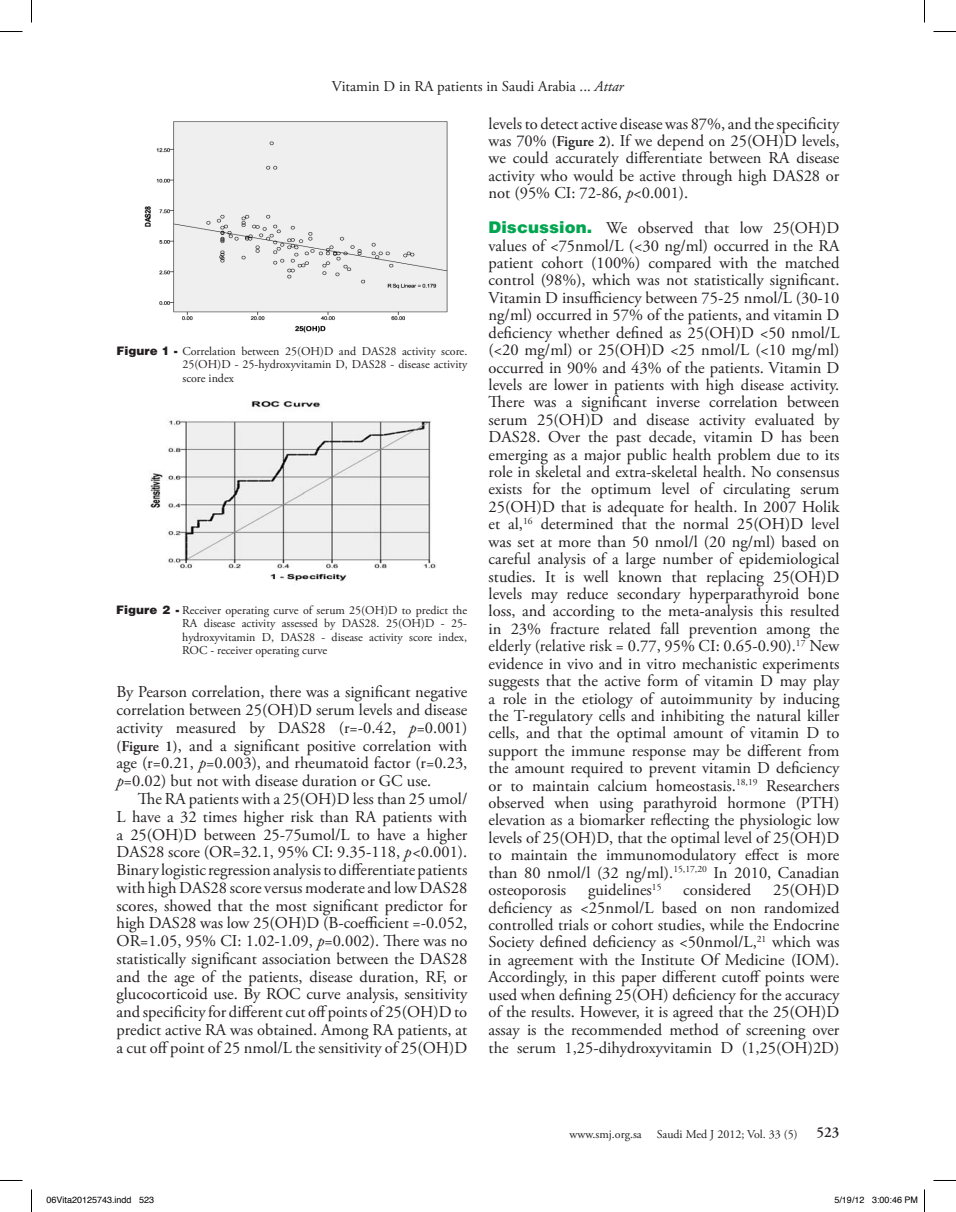
<style>
.page{position:relative;width:956px;height:1212px;background:#fff}
.page>*{position:absolute;margin:0;border:0;box-sizing:border-box;transform-origin:0 0}
.t1{font:16.5px/17.4px "Adobe Garamond Pro";color:#231f20;text-align:justify}
.t2{font:15px "Adobe Garamond Pro";color:#231f20}
.t3{font:600 15px "Adobe Garamond Pro";color:#231f20}
.t4{font:12px/13.5px "Adobe Garamond Pro";color:#231f20;text-align:justify}
.t5{font:9px "Helvetica";color:#000}
.s1{font-style:italic}
.s2{font-family:"Helvetica";font-weight:900}
.s3{font-weight:600;font-size:15px}
.s4{font-family:"Helvetica";font-weight:900;color:#00a54f}
</style>
<div class="page">
<img style="left:144px;top:121px;width:304px;height:212px">
<img style="left:149px;top:401px;width:288px;height:180px">
<svg style="left:0;top:31px;width:22px;height:1px"></svg>
<svg style="left:933px;top:31px;width:23px;height:1px"></svg>
<svg style="left:31px;top:0;width:1px;height:22px"></svg>
<svg style="left:31px;top:1189px;width:1px;height:22px"></svg>
<svg style="left:924px;top:0;width:1px;height:22px"></svg>
<svg style="left:924px;top:1189px;width:1px;height:22px"></svg>
<p class="t2" style="left:332px;top:77px;width:293px">Vitamin D in RA patients in Saudi Arabia ... <span class="s1">Attar</span></p>
<p class="t4" style="left:182px;top:344px;width:286px;text-indent:-66px"><span class="s2">Figure 1 -</span> Correlation between 25(OH)D and DAS28 activity score.<br>25(OH)D - 25-hydroxyvitamin D, DAS28 - disease activity score index</p>
<p class="t4" style="left:182px;top:603px;width:286px;text-indent:-66px"><span class="s2">Figure 2 -</span> Receiver operating curve of serum 25(OH)D to predict the RA disease activity assessed by DAS28. 25(OH)D - 25- hydroxyvitamin D, DAS28 - disease activity score index, ROC - receiver operating curve</p>
<p class="t1" style="left:117px;top:683px;width:352px">By Pearson correlation, there was a significant negative correlation between 25(OH)D serum levels and disease activity measured by DAS28 (r=-0.42, <span class="s1">p</span>=0.001) <span class="s3">(Figure 1)</span>, and a significant positive correlation with age (r=0.21, <span class="s1">p</span>=0.003), and rheumatoid factor (r=0.23, <span class="s1">p</span>=0.02) but not with disease duration or GC use.</p>
<p class="t1" style="left:117px;top:790px;width:352px;text-indent:21px">The RA patients with a 25(OH)D less than 25 umol/ L have a 32 times higher risk than RA patients with a 25(OH)D between 25-75umol/L to have a higher DAS28 score (OR=32.1, 95% CI: 9.35-118, <span class="s1">p&lt;</span>0.001).<br>Binary logistic regression analysis to differentiate patients with high DAS28 score versus moderate and low DAS28 scores, showed that the most significant predictor for high DAS28 was low 25(OH)D (B-coefficient =-0.052, OR=1.05, 95% CI: 1.02-1.09, <span class="s1">p</span>=0.002). There was no statistically significant association between the DAS28 and the age of the patients, disease duration, RF, or glucocorticoid use. By ROC curve analysis, sensitivity and specificity for different cut off points of 25(OH)D to predict active RA was obtained. Among RA patients, at a cut off point of 25 nmol/L the sensitivity of 25(OH)D</p>
<p class="t1" style="left:489px;top:115px;width:352px">levels to detect active disease was 87%, and the specificity was 70% <span class="s3">(Figure 2)</span>. If we depend on 25(OH)D levels, we could accurately differentiate between RA disease activity who would be active through high DAS28 or not (95% CI: 72-86, <span class="s1">p</span>&lt;0.001).</p>
<p class="t1" style="left:489px;top:220px;width:352px"><span class="s4">Discussion.</span> We observed that low 25(OH)D values of &lt;75nmol/L (&lt;30 ng/ml) occurred in the RA patient cohort (100%) compared with the matched control (98%), which was not statistically significant.<br>Vitamin D insufficiency between 75-25 nmol/L (30-10 ng/ml) occurred in 57% of the patients, and vitamin D deficiency whether defined as 25(OH)D &lt;50 nmol/L (&lt;20 mg/ml) or 25(OH)D &lt;25 nmol/L (&lt;10 mg/ml) occurred in 90% and 43% of the patients. Vitamin D levels are lower in patients with high disease activity.<br>There was a significant inverse correlation between serum 25(OH)D and disease activity evaluated by DAS28. Over the past decade, vitamin D has been emerging as a major public health problem due to its role in skeletal and extra-skeletal health. No consensus exists for the optimum level of circulating serum 25(OH)D that is adequate for health. In 2007 Holik et al,<sup>16</sup> determined that the normal 25(OH)D level was set at more than 50 nmol/l (20 ng/ml) based on careful analysis of a large number of epidemiological studies. It is well known that replacing 25(OH)D levels may reduce secondary hyperparathyroid bone loss, and according to the meta-analysis this resulted in 23% fracture related fall prevention among the elderly (relative risk = 0.77, 95% CI: 0.65-0.90).<sup>17</sup> New evidence in vivo and in vitro mechanistic experiments suggests that the active form of vitamin D may play a role in the etiology of autoimmunity by inducing the T-regulatory cells and inhibiting the natural killer cells, and that the optimal amount of vitamin D to support the immune response may be different from the amount required to prevent vitamin D deficiency or to maintain calcium homeostasis.<sup>18,19</sup> Researchers observed when using parathyroid hormone (PTH) elevation as a biomarker reflecting the physiologic low levels of 25(OH)D, that the optimal level of 25(OH)D to maintain the immunomodulatory effect is more than 80 nmol/l (32 ng/ml).<sup>15,17,20</sup> In 2010, Canadian osteoporosis</p>
<p class="t1" style="left:588px;top:881px;width:75px">guidelines<sup>15</sup></p>
<p class="t1" style="left:683px;top:881px;width:70px">considered</p>
<p class="t1" style="left:489px;top:881px;width:352px;text-indent:284px">25(OH)D deficiency as &lt;25nmol/L based on non randomized controlled trials or cohort studies, while the Endocrine Society defined deficiency as &lt;50nmol/L,<sup>21</sup> which was in agreement with the Institute Of Medicine (IOM).<br>Accordingly, in this paper different cutoff points were used when defining 25(OH) deficiency for the accuracy of the results. However, it is agreed that the 25(OH)D assay is the recommended method of screening over the serum 1,25-dihydroxyvitamin D (1,25(OH)2D)</p>
<p class="t4" style="left:570px;top:1127px;width:229px">www.smj.org.sa Saudi Med J 2012; Vol. 33 (5)</p>
<p class="t3" style="left:816px;top:1123px;width:24px">523</p>
<p class="t5" style="left:46px;top:1191px;width:109px">06Vita20125743.indd 523</p>
<p class="t5" style="left:834px;top:1191px;width:85px">5/19/12 3:00:46 PM</p>
</div>
